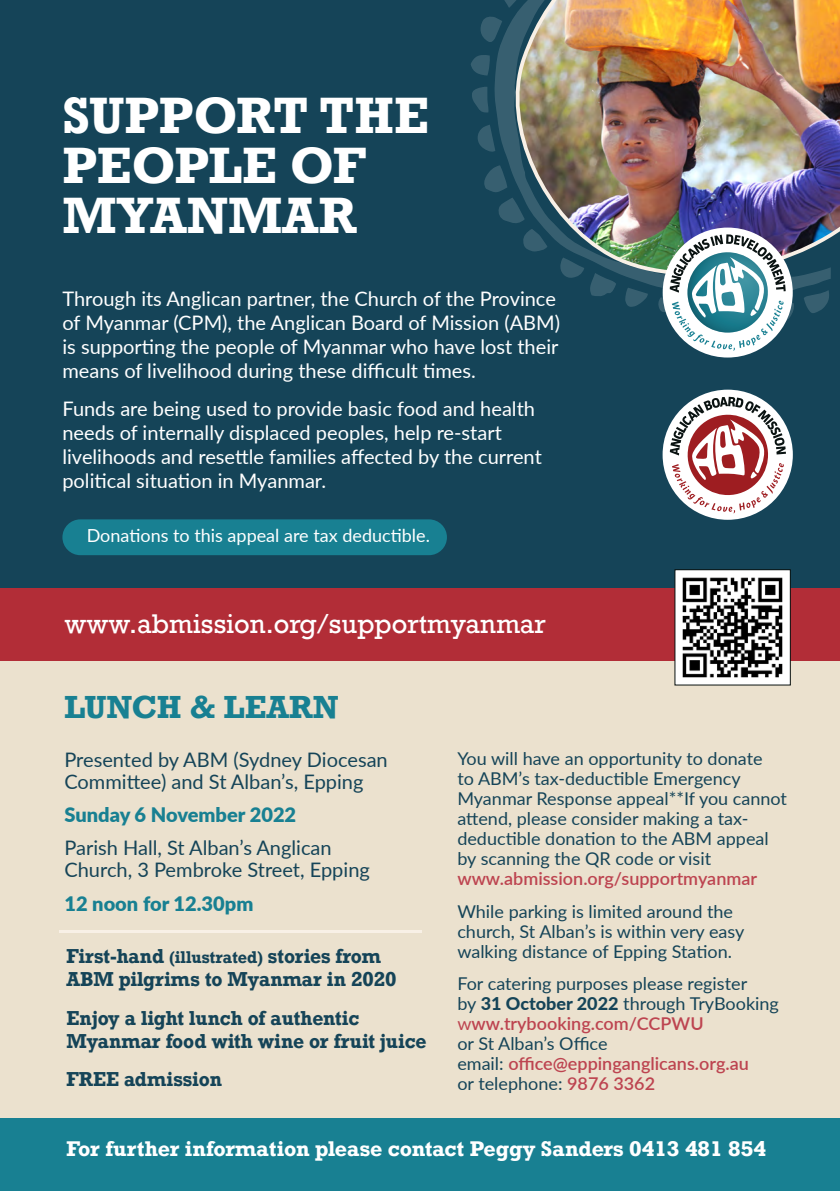
<style>
.page{position:relative;width:840px;height:1191px;background:#fff}
.page>*{position:absolute;margin:0;border:0;box-sizing:border-box;transform-origin:0 0}
.t1{font:700 48px/50px "Rockwell";color:#fff}
.t2{font:700 30px "Rockwell";color:#188092}
.t3{font:25.4px "Rockwell";color:#fff}
.t4{font:20px/24px "Lato";color:#fff}
.t5{font:20px/22px "Lato";color:#154458}
.t6{font:700 20px "Rockwell";color:#fff}
.t7{font:900 20px "Lato";color:#188092}
.t8{font:700 19px/22.8px "Rockwell";color:#154458;scale:.95 1}
.t9{font:18px "Lato";color:#fff}
.t10{font:17.6px/20px "Lato";color:#154458}
.t11{font:600 17.6px "Lato";color:#bd4450}
.s1{font-size:16px}
.s2{font-weight:800}
.s3{color:#bd4450}
.s4{font-weight:600;color:#bd4450}
</style>
<div class="page">
<div style="left:0;top:645px;width:839px;height:546px;background:#ebe1ce"></div>
<div style="left:0;top:1118px;width:839px;height:73px;background:#188092"></div>
<div style="left:0;top:0;width:839px;height:645px;background:#154458"></div>
<div style="left:0;top:588px;width:839px;height:73px;background:#b22d37"></div>
<svg style="left:480px;top:16px;width:20px;height:26px"></svg>
<svg style="left:804px;top:296px;width:25px;height:17px"></svg>
<svg style="left:484px;top:165px;width:16px;height:51px"></svg>
<svg style="left:472px;top:87px;width:16px;height:26px"></svg>
<svg style="left:478px;top:125px;width:17px;height:27px"></svg>
<svg style="left:471px;top:55px;width:18px;height:21px"></svg>
<svg style="left:625px;top:296px;width:22px;height:11px"></svg>
<img style="left:500px;top:0;width:339px;height:296px">
<div style="left:662px;top:390px;width:130px;height:130px;background:#fff;border-radius:50%"></div>
<svg style="left:669px;top:397px;width:116px;height:116px"></svg>
<div style="left:662px;top:227px;width:130px;height:130px;background:#fff;border-radius:50%"></div>
<svg style="left:657px;top:234px;width:137px;height:117px"></svg>
<svg style="left:674px;top:569px;width:116px;height:117px;background:#949494"></svg>
<div style="left:62px;top:519px;width:384px;height:36px;background:#188092;border-radius:18px"></div>
<hr style="left:60px;top:930px;width:362px;height:3px;background:#f8f0e6">
<h1 class="t1" style="left:62px;top:89px;width:368px">SUPPORT THE<br>PEOPLE OF<br>MYANMAR</h1>
<p class="t4" style="left:62px;top:285px;width:499px">Through its Anglican partner, the Church of the Province of Myanmar (CPM), the Anglican Board of Mission (ABM) is supporting the people of Myanmar who have lost their means of livelihood during these difficult times.</p>
<p class="t4" style="left:62px;top:395px;width:480px">Funds are being used to provide basic food and health needs of internally displaced peoples, help re-start livelihoods and resettle families affected by the current political situation in Myanmar.</p>
<p class="t9" style="left:87px;top:522px;width:344px">Donations to this appeal are tax deductible.</p>
<h3 class="t3" style="left:64px;top:608px;width:483px">www.abmission.org/supportmyanmar</h3>
<h2 class="t2" style="left:64px;top:687px;width:275px">LUNCH &amp; LEARN</h2>
<p class="t5" style="left:64px;top:747px;width:324px">Presented by ABM (Sydney Diocesan<br>Committee) and St Alban’s, Epping</p>
<p class="t7" style="left:64px;top:799px;width:233px">Sunday 6 November 2022</p>
<p class="t5" style="left:64px;top:836px;width:307px">Parish Hall, St Alban’s Anglican<br>Church, 3 Pembroke Street, Epping</p>
<p class="t7" style="left:64px;top:888px;width:190px">12 noon for 12.30pm</p>
<p class="t8" style="left:66px;top:944px;width:349px">First-hand <span class="s1">(illustrated)</span> stories from<br>ABM pilgrims to Myanmar in 2020</p>
<p class="t8" style="left:66px;top:1006px;width:380px">Enjoy a light lunch of authentic<br>Myanmar food with wine or fruit juice</p>
<p class="t8" style="left:66px;top:1067px;width:165px">FREE admission</p>
<p class="t10" style="left:457px;top:748px;width:331px">You will have an opportunity to donate<br>to ABM’s tax-deductible Emergency Myanmar Response appeal**If you cannot attend, please consider making a tax&shy;deductible donation to the ABM appeal by scanning the QR code or visit</p>
<p class="t11" style="left:457px;top:866px;width:301px">www.abmission.org/supportmyanmar</p>
<p class="t10" style="left:457px;top:900px;width:288px">While parking is limited around the church, St Alban’s is within very easy walking distance of Epping Station.</p>
<p class="t10" style="left:457px;top:973px;width:323px">For catering purposes please register<br>by <span class="s2">31 October 2022</span> through TryBooking <span class="s3">w</span><span class="s4">ww.trybooking.com/CCPWU<br></span>or St Alban’s Office<br>email: <span class="s4">office@eppinganglicans.org.au<br></span>or telephone: <span class="s4">9876 3362</span></p>
<p class="t6" style="left:66px;top:1136px;width:700px">For further information please contact Peggy Sanders 0413 481 854</p>
</div>
